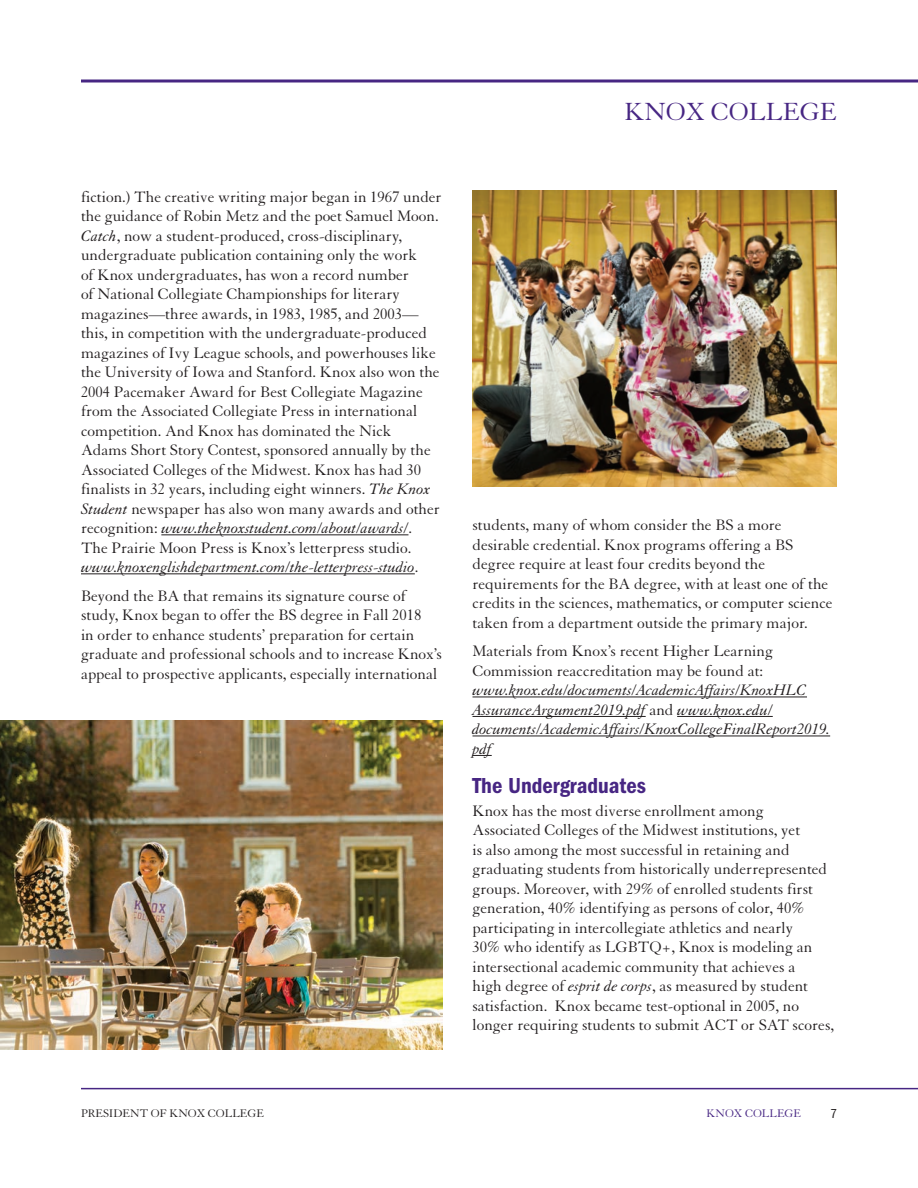
<style>
.page{position:relative;width:918px;height:1188px;background:#fff}
.page>*{position:absolute;margin:0;border:0;box-sizing:border-box;transform-origin:0 0}
.t1{font:27px "Granjon";color:#472683}
.t2{font:600 condensed 22.5px "Franklin Gothic";color:#472683}
.t3{font:16.5px/19.5px "Granjon";color:#231f20}
.t4{font:italic 16.5px/19.5px "Granjon";color:#231f20}
.t5{font:condensed 13.5px "Franklin Gothic";color:#231f20}
.t6{font:12px "Granjon";color:#231f20}
.t7{font:12px "Granjon";color:#472683}
.s1{font-style:italic}
.s2{font-style:normal}
</style>
<div class="page">
<hr style="left:161px;top:534px;width:247px;height:1px;background:#231f20">
<hr style="left:81px;top:573px;width:334px;height:1px;background:#231f20">
<hr style="left:472px;top:697px;width:335px;height:1px;background:#231f20">
<hr style="left:472px;top:716px;width:174px;height:1px;background:#231f20">
<hr style="left:677px;top:716px;width:96px;height:1px;background:#231f20">
<hr style="left:472px;top:736px;width:358px;height:1px;background:#231f20">
<svg style="left:472px;top:755px;width:20px;height:1px"></svg>
<hr style="left:81px;top:1088px;width:837px;height:1px;background:#472683">
<hr style="left:81px;top:80px;width:837px;height:2px;background:#472683">
<img style="left:0;top:720px;width:442px;height:330px">
<img style="left:473px;top:190px;width:364px;height:296px">
<p class="t3" style="left:81px;top:188px;width:362px">fiction.) The creative writing major began in 1967 under the guidance of Robin Metz and the poet Samuel Moon.<br><span class="s1">Catch</span>, now a student-produced, cross-disciplinary, undergraduate publication containing only the work<br>of Knox undergraduates, has won a record number<br>of National Collegiate Championships for literary magazines—three awards, in 1983, 1985, and 2003— this, in competition with the undergraduate-produced magazines of Ivy League schools, and powerhouses like the University of Iowa and Stanford. Knox also won the 2004 Pacemaker Award for Best Collegiate Magazine from the Associated Collegiate Press in international competition. And Knox has dominated the Nick Adams Short Story Contest, sponsored annually by the Associated Colleges of the Midwest. Knox has had 30 finalists in 32 years, including eight winners. <span class="s1">The Knox Student</span> newspaper has also won many awards and other recognition: <span class="s1">www.theknoxstudent.com/about/awards/</span>.<br>The Prairie Moon Press is Knox’s letterpress studio. <span class="s1">www.knoxenglishdepartment.com/the-letterpress-studio</span>.</p>
<p class="t3" style="left:81px;top:587px;width:363px">Beyond the BA that remains its signature course of study, Knox began to offer the BS degree in Fall 2018<br>in order to enhance students’ preparation for certain graduate and professional schools and to increase Knox’s appeal to prospective applicants, especially international</p>
<h1 class="t1" style="left:624px;top:102px;width:214px">KNOX COLLEGE</h1>
<p class="t3" style="left:472px;top:517px;width:362px">students, many of whom consider the BS a more desirable credential. Knox programs offering a BS degree require at least four credits beyond the requirements for the BA degree, with at least one of the credits in the sciences, mathematics, or computer science taken from a department outside the primary major.</p>
<p class="t3" style="left:472px;top:643px;width:302px">Materials from Knox’s recent Higher Learning<br>Commission reaccreditation may be found at:</p>
<p class="t4" style="left:472px;top:682px;width:359px">www.knox.edu/documents/AcademicAffairs/KnoxHLC AssuranceArgument2019.pdf <span class="s2">and</span> www.knox.edu/ documents/AcademicAffairs/KnoxCollegeFinalReport2019. pdf</p>
<h2 class="t2" style="left:472px;top:778px;width:175px">The Undergraduates</h2>
<p class="t3" style="left:472px;top:802px;width:363px">Knox has the most diverse enrollment among Associated Colleges of the Midwest institutions, yet<br>is also among the most successful in retaining and graduating students from historically underrepresented groups. Moreover, with 29% of enrolled students first generation, 40% identifying as persons of color, 40% participating in intercollegiate athletics and nearly<br>30% who identify as LGBTQ+, Knox is modeling an intersectional academic community that achieves a<br>high degree of <span class="s1">esprit de corps</span>, as measured by student satisfaction. Knox became test-optional in 2005, no longer requiring students to submit ACT or SAT scores,</p>
<p class="t6" style="left:81px;top:1109px;width:184px">PRESIDENT OF KNOX COLLEGE</p>
<p class="t7" style="left:707px;top:1109px;width:96px">KNOX COLLEGE</p>
<p class="t5" style="left:830px;top:1109px;width:8px">7</p>
</div>
